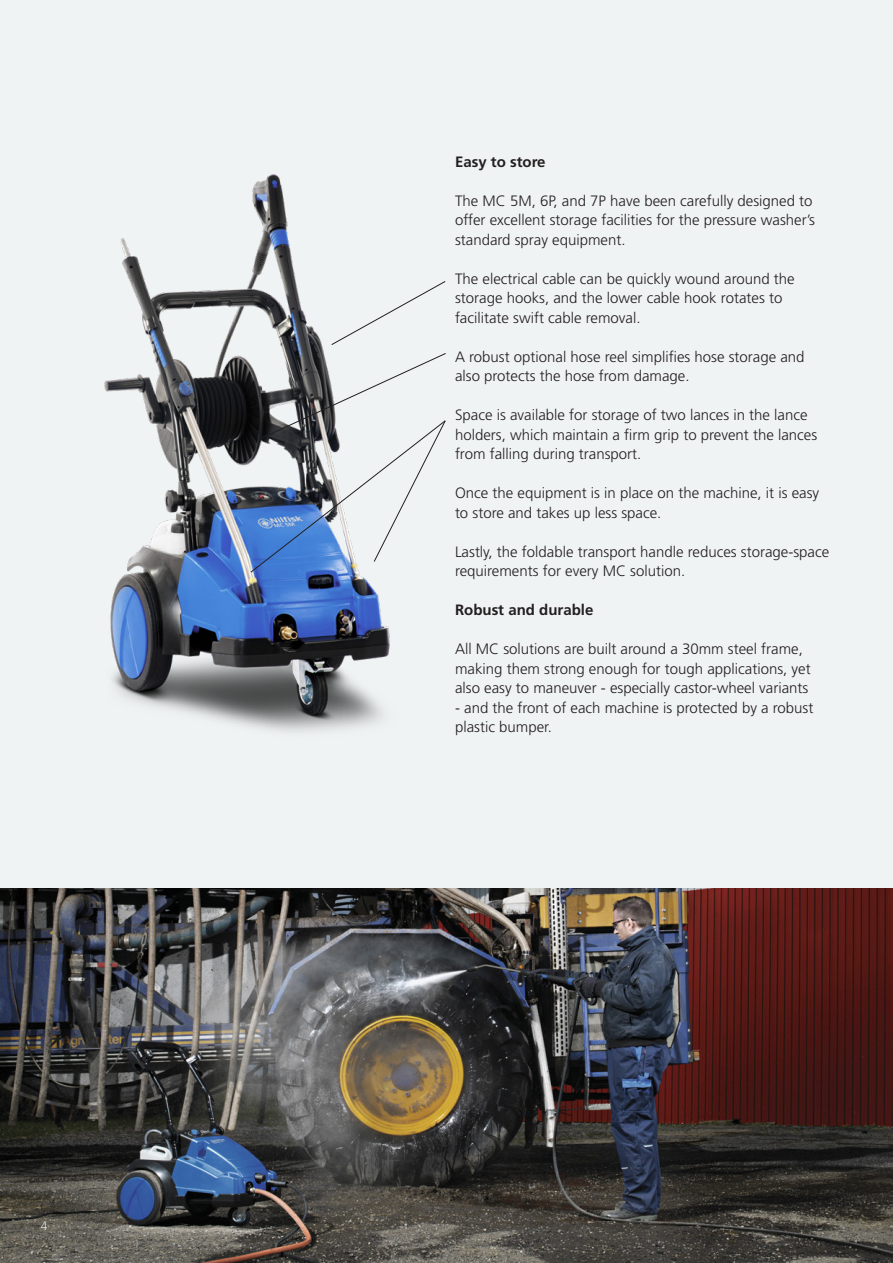
<style>
.page{position:relative;width:893px;height:1263px;background:#f0f3f4}
.page>*{position:absolute;margin:0;border:0;box-sizing:border-box;transform-origin:0 0}
.t1{font:300 15px/19.5px "Frutiger LT Std";color:#231f20}
.t2{font:700 15px "Frutiger LT Std";color:#231f20}
.t3{font:300 12px "Frutiger LT Std";color:#e6e7e9}
</style>
<div class="page">
<img style="left:0;top:889px;width:893px;height:374px">
<img style="left:104px;top:174px;width:286px;height:558px">
<svg style="left:331px;top:280px;width:115px;height:66px"></svg>
<svg style="left:250px;top:352px;width:196px;height:221px"></svg>
<p class="t3" style="left:41px;top:1219px;width:8px">4</p>
<p class="t2" style="left:455px;top:153px;width:92px">Easy to store</p>
<p class="t1" style="left:455px;top:191px;width:362px">The MC 5M, 6P, and 7P have been carefully designed to offer excellent storage facilities for the pressure washer’s standard spray equipment.</p>
<p class="t1" style="left:455px;top:269px;width:341px">The electrical cable can be quickly wound around the storage hooks, and the lower cable hook rotates to facilitate swift cable removal.</p>
<p class="t1" style="left:455px;top:347px;width:351px">A robust optional hose reel simplifies hose storage and also protects the hose from damage.</p>
<p class="t1" style="left:455px;top:405px;width:364px">Space is available for storage of two lances in the lance holders, which maintain a firm grip to prevent the lances from falling during transport.</p>
<p class="t1" style="left:455px;top:483px;width:366px">Once the equipment is in place on the machine, it is easy to store and takes up less space.</p>
<p class="t1" style="left:455px;top:542px;width:376px">Lastly, the foldable transport handle reduces storage-space requirements for every MC solution.</p>
<p class="t2" style="left:455px;top:601px;width:140px">Robust and durable</p>
<p class="t1" style="left:455px;top:639px;width:357px">All MC solutions are built around a 30mm steel frame, making them strong enough for tough applications, yet also easy to maneuver - especially castor-wheel variants</p>
<p class="t1" style="left:455px;top:698px;width:360px">- and the front of each machine is protected by a robust plastic bumper.</p>
</div>
